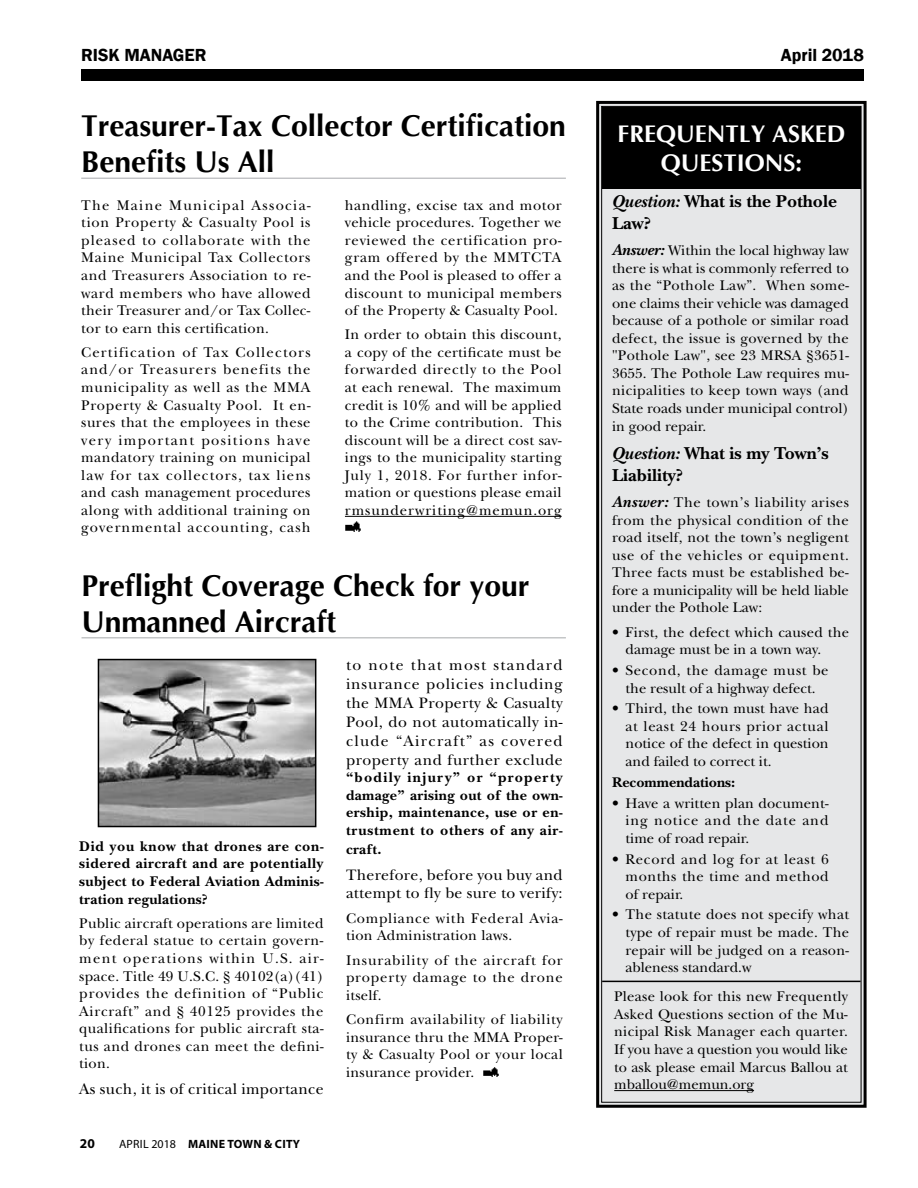
<style>
.page{position:relative;width:918px;height:1188px;background:#fff}
.page>*{position:absolute;margin:0;border:0;box-sizing:border-box;transform-origin:0 0}
.t1{font:700 30px/36px "Optima";color:#000}
.t2{font:700 24px/28.8px "Optima";color:#fff;text-align:center}
.t3{font:700 18px/21.6px "New Baskerville";color:#000}
.t4{font:600 18px "Franklin Gothic";color:#000}
.t5{font:15.75px/18.9px "New Baskerville";letter-spacing:.02em;color:#000;text-align:justify}
.t6{font:14.7px/17.5px "New Baskerville";letter-spacing:.02em;color:#000;text-align:justify}
.t7{font:700 14.7px/17.5px "New Baskerville";letter-spacing:.025em;color:#000;text-align:justify}
.t8{font:14.7px/17.5px "New Baskerville";color:#000;text-align:center}
.t9{font:14.7px/17.5px "New Baskerville";letter-spacing:.045em;color:#000}
.t10{font:700 14.7px "New Baskerville";color:#000}
.t11{font:700 13.5px "Myriad Pro";color:#000}
.t12{font:700 12px "Myriad Pro";letter-spacing:.02em;color:#000}
.s1{font-weight:400}
.s2{font-style:italic}
.s3{font-weight:700;font-style:italic;font-size:16.5px}
</style>
<div class="page">
<div style="left:81px;top:69px;width:783px;height:12px;background:#000"></div>
<div style="left:596px;top:100px;width:271px;height:1008px;background:#e6e7e8"></div>
<div style="left:602px;top:107px;width:259px;height:81px;background:#000"></div>
<hr style="left:602px;top:981px;width:259px;height:1px;background:#000">
<hr style="left:614px;top:1090px;width:140px;height:1px;background:#000">
<hr style="left:81px;top:178px;width:485px;height:1px;background:#a7a9ac">
<hr style="left:345px;top:516px;width:217px;height:1px;background:#000">
<img style="left:345px;top:521px;width:16px;height:10px">
<hr style="left:82px;top:637px;width:484px;height:1px;background:#a7a9ac">
<img style="left:483px;top:1067px;width:16px;height:10px">
<img style="left:101px;top:662px;width:212px;height:162px">
<div style="left:98px;top:659px;width:218px;height:168px;border:2px solid #000"></div>
<p class="t4" style="left:81px;top:44px;width:127px">RISK MANAGER</p>
<p class="t4" style="left:781px;top:44px;width:85px">April 2018</p>
<h1 class="t1" style="left:81px;top:109px;width:486px">Treasurer-Tax Collector Certification<br>Benefits Us All</h1>
<p class="t6" style="left:345px;top:196px;width:218px">handling, excise tax and motor vehicle procedures. Together we reviewed the certification pro&shy;gram offered by the MMTCTA and the Pool is pleased to offer a discount to municipal members of the Property &amp; Casualty Pool.</p>
<p class="t6" style="left:345px;top:326px;width:218px">In order to obtain this discount, a copy of the certificate must be forwarded directly to the Pool at each renewal. The maximum credit is 10% and will be applied to the Crime contribution. This discount will be a direct cost sav&shy;ings to the municipality starting July 1, 2018. For further infor&shy;mation or questions please email rmsunderwriting@memun.org</p>
<p class="t6" style="left:81px;top:196px;width:231px">The Maine Municipal Associa&shy;tion Property &amp; Casualty Pool is pleased to collaborate with the Maine Municipal Tax Collectors and Treasurers Association to re&shy;ward members who have allowed their Treasurer and/or Tax Collec&shy;tor to earn this certification.</p>
<p class="t6" style="left:81px;top:344px;width:231px">Certification of Tax Collectors and/or Treasurers benefits the municipality as well as the MMA Property &amp; Casualty Pool. It en&shy;sures that the employees in these very important positions have mandatory training on municipal law for tax collectors, tax liens and cash management procedures along with additional training on governmental accounting, cash</p>
<h1 class="t1" style="left:82px;top:568px;width:449px">Preflight Coverage Check for your<br>Unmanned Aircraft</h1>
<p class="t7" style="left:79px;top:837px;width:246px">Did you know that drones are con&shy;sidered aircraft and are potentially subject to Federal Aviation Adminis&shy;tration regulations?</p>
<p class="t6" style="left:79px;top:914px;width:246px">Public aircraft operations are limited by federal statue to certain govern&shy;ment operations within U.S. air&shy;space. Title 49 U.S.C. § 40102(a)(41) provides the definition of “Public Aircraft” and § 40125 provides the qualifications for public aircraft sta&shy;tus and drones can meet the defini&shy;tion.</p>
<p class="t5" style="left:79px;top:1079px;width:246px">As such, it is of critical importance</p>
<p class="t11" style="left:80px;top:1134px;width:16px">20</p>
<p class="t12" style="left:119px;top:1136px;width:183px"><span class="s1">APRIL 2018</span> MAINE TOWN &amp; CITY</p>
<p class="t5" style="left:346px;top:656px;width:218px">to note that most standard insurance policies including the MMA Property &amp; Casualty Pool, do not automatically in&shy;clude “Aircraft” as covered property and further exclude</p>
<p class="t7" style="left:346px;top:769px;width:218px">“bodily injury” or “property damage” arising out of the own&shy;ership, maintenance, use or en&shy;trustment to others of any air-</p>
<p class="t7" style="left:346px;top:840px;width:37px">craft.</p>
<p class="t5" style="left:346px;top:865px;width:218px">Therefore, before you buy and attempt to fly be sure to verify:</p>
<p class="t9" style="left:346px;top:909px;width:218px">Compliance with Federal Avia&shy;tion Administration laws.</p>
<p class="t6" style="left:346px;top:951px;width:218px">Insurability of the aircraft for property damage to the drone itself.</p>
<p class="t6" style="left:346px;top:1011px;width:218px">Confirm availability of liability insurance thru the MMA Proper&shy;ty &amp; Casualty Pool or your local insurance provider.</p>
<h2 class="t2" style="left:617px;top:120px;width:230px">FREQUENTLY ASKED<br>QUESTIONS:</h2>
<p class="t3" style="left:612px;top:190px;width:226px"><span class="s2">Question:</span> What is the Pothole<br>Law?</p>
<p class="t6" style="left:612px;top:242px;width:238px"><span class="s3">Answer:</span> Within the local highway law there is what is commonly referred to as the “Pothole Law”. When some&shy;one claims their vehicle was damaged because of a pothole or similar road defect, the issue is governed by the "Pothole Law", see 23 MRSA §3651- 3655. The Pothole Law requires mu&shy;nicipalities to keep town ways (and State roads under municipal control) in good repair.</p>
<p class="t3" style="left:612px;top:442px;width:218px"><span class="s2">Question:</span> What is my Town’s<br>Liability?</p>
<p class="t6" style="left:612px;top:494px;width:238px"><span class="s3">Answer:</span> The town’s liability arises from the physical condition of the road itself, not the town’s negligent use of the vehicles or equipment.<br>Three facts must be established be&shy;fore a municipality will be held liable under the Pothole Law:</p>
<p class="t6" style="left:626px;top:623px;width:225px;text-indent:-13px">• First, the defect which caused the damage must be in a town way.</p>
<p class="t8" style="left:612px;top:662px;width:218px">• Second, the damage must be the result of a highway defect.</p>
<p class="t6" style="left:626px;top:700px;width:205px;text-indent:-13px">• Third, the town must have had at least 24 hours prior actual notice of the defect in question and failed to correct it.</p>
<p class="t10" style="left:612px;top:773px;width:125px">Recommendations:</p>
<p class="t6" style="left:626px;top:794px;width:204px;text-indent:-13px">• Have a written plan document&shy;ing notice and the date and time of road repair.</p>
<p class="t6" style="left:626px;top:850px;width:205px;text-indent:-13px">• Record and log for at least 6 months the time and method of repair.</p>
<p class="t6" style="left:626px;top:906px;width:225px;text-indent:-13px">• The statute does not specify what type of repair must be made. The repair will be judged on a reason&shy;ableness standard.w</p>
<p class="t6" style="left:614px;top:988px;width:235px">Please look for this new Frequently Asked Questions section of the Mu&shy;nicipal Risk Manager each quarter.<br>If you have a question you would like to ask please email Marcus Ballou at mballou@memun.org</p>
</div>
